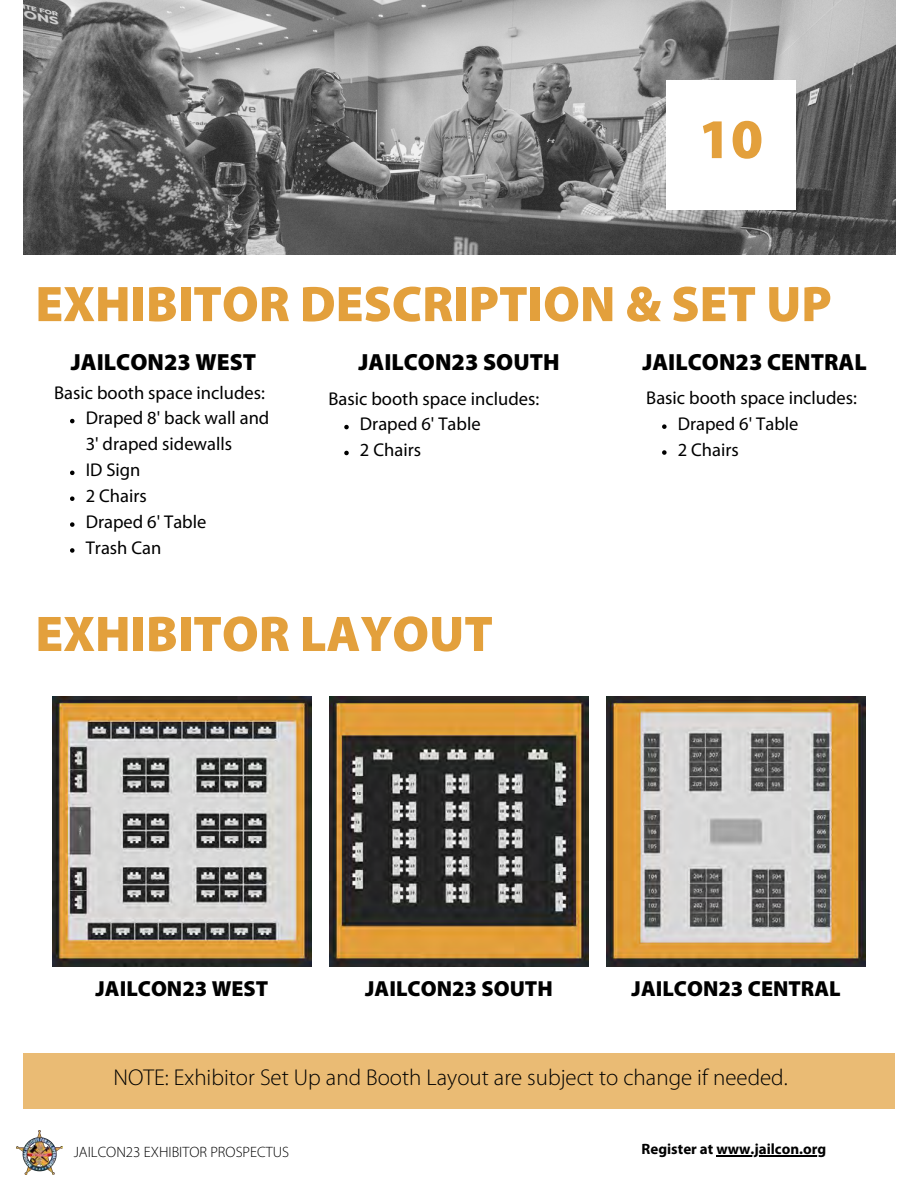
<style>
.page{position:relative;width:918px;height:1188px;background:#fff}
.page>*{position:absolute;margin:0;border:0;box-sizing:border-box;transform-origin:0 0}
.t1{font:900 56.4px "Myriad Pro";color:#e3a03c}
.t2{font:900 50.4px "Myriad Pro";color:#e3a03c}
.t3{font:900 23.4px "Myriad Pro";color:#000}
.t4{font:300 22.95px "Myriad Pro";color:#000}
.t5{font:900 21.9px "Myriad Pro";color:#000}
.t6{font:18.45px/25.8px "Myriad Pro";color:#000}
.t7{font:300 15px "Myriad Pro";color:#000}
.t8{font:700 15px "Myriad Pro";color:#000}
</style>
<div class="page">
<img style="left:23px;top:0;width:872px;height:254px">
<div style="left:666px;top:80px;width:130px;height:130px;background:#fff"></div>
<img style="left:17px;top:1130px;width:46px;height:44px">
<div style="left:23px;top:1053px;width:872px;height:56px;background:#eabb74"></div>
<img style="left:607px;top:697px;width:259px;height:270px">
<img style="left:330px;top:697px;width:259px;height:270px">
<img style="left:53px;top:696px;width:259px;height:270px">
<svg style="left:70px;top:419px;width:5px;height:4px"></svg>
<svg style="left:70px;top:471px;width:5px;height:4px"></svg>
<svg style="left:70px;top:496px;width:5px;height:5px"></svg>
<svg style="left:70px;top:522px;width:5px;height:5px"></svg>
<svg style="left:70px;top:548px;width:5px;height:5px"></svg>
<svg style="left:344px;top:425px;width:5px;height:4px"></svg>
<svg style="left:344px;top:451px;width:5px;height:4px"></svg>
<svg style="left:662px;top:424px;width:5px;height:5px"></svg>
<svg style="left:662px;top:450px;width:5px;height:5px"></svg>
<hr style="left:716px;top:1156px;width:110px;height:1px;background:#000">
<h1 class="t1" style="left:699px;top:116px;width:66px">10</h1>
<h2 class="t2" style="left:35px;top:283px;width:798px">EXHIBITOR DESCRIPTION &amp; SET UP</h2>
<p class="t3" style="left:71px;top:352px;width:187px">JAILCON23 WEST</p>
<p class="t3" style="left:358px;top:352px;width:203px">JAILCON23 SOUTH</p>
<p class="t3" style="left:642px;top:352px;width:226px">JAILCON23 CENTRAL</p>
<p class="t6" style="left:54px;top:381px;width:212px">Basic booth space includes:</p>
<p class="t6" style="left:329px;top:387px;width:212px">Basic booth space includes:</p>
<p class="t6" style="left:646px;top:387px;width:212px">Basic booth space includes:</p>
<p class="t6" style="left:86px;top:407px;width:185px">Draped 8' back wall and<br>3' draped sidewalls<br>ID Sign<br>2 Chairs<br>Draped 6' Table<br>Trash Can</p>
<p class="t6" style="left:360px;top:413px;width:122px">Draped 6' Table<br>2 Chairs</p>
<p class="t6" style="left:678px;top:413px;width:122px">Draped 6' Table<br>2 Chairs</p>
<h2 class="t2" style="left:35px;top:613px;width:459px">EXHIBITOR LAYOUT</h2>
<p class="t5" style="left:96px;top:980px;width:174px">JAILCON23 WEST</p>
<p class="t5" style="left:365px;top:980px;width:189px">JAILCON23 SOUTH</p>
<p class="t5" style="left:632px;top:980px;width:211px">JAILCON23 CENTRAL</p>
<p class="t4" style="left:113px;top:1068px;width:676px">NOTE: Exhibitor Set Up and Booth Layout are subject to change if needed.</p>
<p class="t7" style="left:74px;top:1146px;width:217px">JAILCON23 EXHIBITOR PROSPECTUS</p>
<p class="t8" style="left:642px;top:1143px;width:186px">Register at www.jailcon.org</p>
</div>
